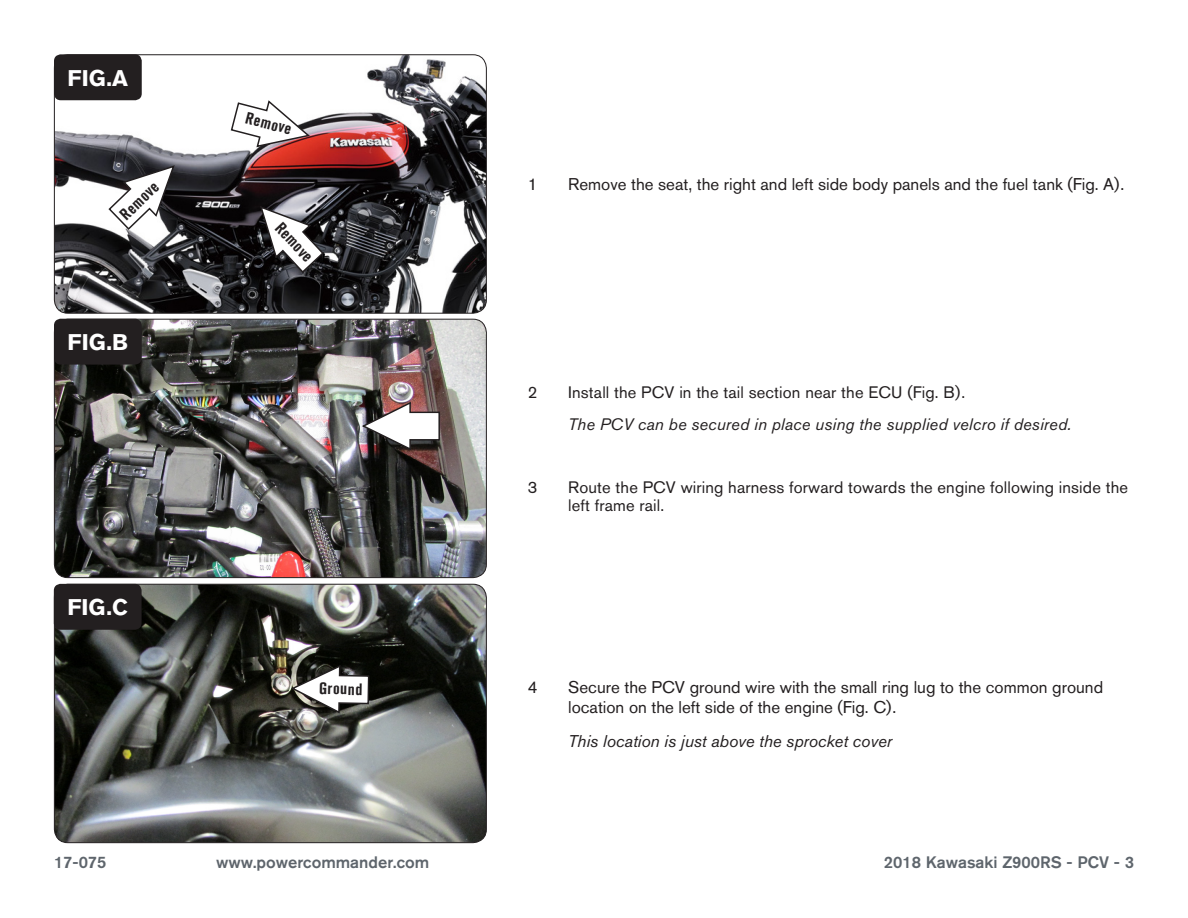
<style>
.page{position:relative;width:1188px;height:918px;background:#fff}
.page>*{position:absolute;margin:0;border:0;box-sizing:border-box;transform-origin:0 0}
.t1{font:700 22.5px "Akzidenz Grotesk BQ";color:#fff}
.Bodycopy{font:16.8px/20.2px "Akzidenz Grotesk BQ";color:#231f20}
.Bodycopy-2{font:italic 16.8px "Akzidenz Grotesk BQ";color:#231f20}
.Bodycopy-3{font:16.5px/18px "Akzidenz Grotesk BQ";letter-spacing:.01em;color:#231f20}
.Bodycopy-4{font:italic 16.5px "Akzidenz Grotesk BQ";letter-spacing:.01em;color:#231f20}
.t2{font:500 16.5px "Akzidenz Grotesk BQ";color:#5e656c}
.Callouts{font:700 condensed 16.5px "Akzidenz Grotesk BQ";color:#231f20}
</style>
<div class="page">
<img style="left:54px;top:55px;width:431px;height:257px">
<div style="left:54px;top:54px;width:433px;height:260px;border:1px solid #231f20;border-radius:14px"></div>
<div style="left:54px;top:54px;width:88px;height:46px;background:#231f20;border-radius:7px"></div>
<svg style="left:259px;top:205px;width:66px;height:69px"></svg>
<svg style="left:53px;top:387px;width:1px;height:26px"></svg>
<img style="left:54px;top:319px;width:432px;height:259px">
<div style="left:54px;top:319px;width:88px;height:46px;background:#231f20;border-radius:7px"></div>
<img style="left:54px;top:584px;width:432px;height:259px">
<div style="left:54px;top:584px;width:433px;height:259px;border:1px solid #231f20;border-radius:14px"></div>
<div style="left:54px;top:584px;width:88px;height:46px;background:#231f20;border-radius:7px"></div>
<svg style="left:107px;top:164px;width:69px;height:67px"></svg>
<svg style="left:230px;top:99px;width:82px;height:49px"></svg>
<svg style="left:289px;top:664px;width:81px;height:51px"></svg>
<img style="left:184px;top:362px;width:303px;height:193px">
<p class="t1" style="left:68px;top:66px;width:62px">FIG.A</p>
<p class="Callouts" style="left:116px;top:210px;width:48px;rotate:-44deg">Remove</p>
<p class="t1" style="left:68px;top:329px;width:62px">FIG.B</p>
<p class="Callouts" style="left:248px;top:108px;width:48px;rotate:15deg">Remove</p>
<p class="Callouts" style="left:285px;top:218px;width:48px;rotate:47deg">Remove</p>
<p class="t1" style="left:68px;top:594px;width:62px">FIG.C</p>
<p class="Callouts" style="left:319px;top:679px;width:45px;rotate:1deg">Ground</p>
<p class="Bodycopy" style="left:528px;top:174px;width:11px">1</p>
<p class="Bodycopy" style="left:568px;top:174px;width:558px">Remove the seat, the right and left side body panels and the fuel tank (Fig. A).</p>
<p class="Bodycopy-3" style="left:528px;top:384px;width:11px">2</p>
<p class="Bodycopy-3" style="left:568px;top:384px;width:399px">Install the PCV in the tail section near the ECU (Fig. B).</p>
<p class="Bodycopy-4" style="left:568px;top:414px;width:505px">The PCV can be secured in place using the supplied velcro if desired.</p>
<p class="Bodycopy-3" style="left:528px;top:478px;width:11px">3</p>
<p class="Bodycopy-3" style="left:568px;top:478px;width:561px">Route the PCV wiring harness forward towards the engine following inside the left frame rail.</p>
<p class="Bodycopy" style="left:528px;top:677px;width:11px">4</p>
<p class="Bodycopy" style="left:568px;top:677px;width:537px">Secure the PCV ground wire with the small ring lug to the common ground location on the left side of the engine (Fig. C).</p>
<p class="Bodycopy-2" style="left:568px;top:731px;width:325px">This location is just above the sprocket cover</p>
<p class="t2" style="left:54px;top:852px;width:54px">17-075</p>
<p class="t2" style="left:216px;top:852px;width:215px">www.powercommander.com</p>
<p class="t2" style="left:884px;top:852px;width:252px">2018 Kawasaki Z900RS - PCV - 3</p>
</div>
